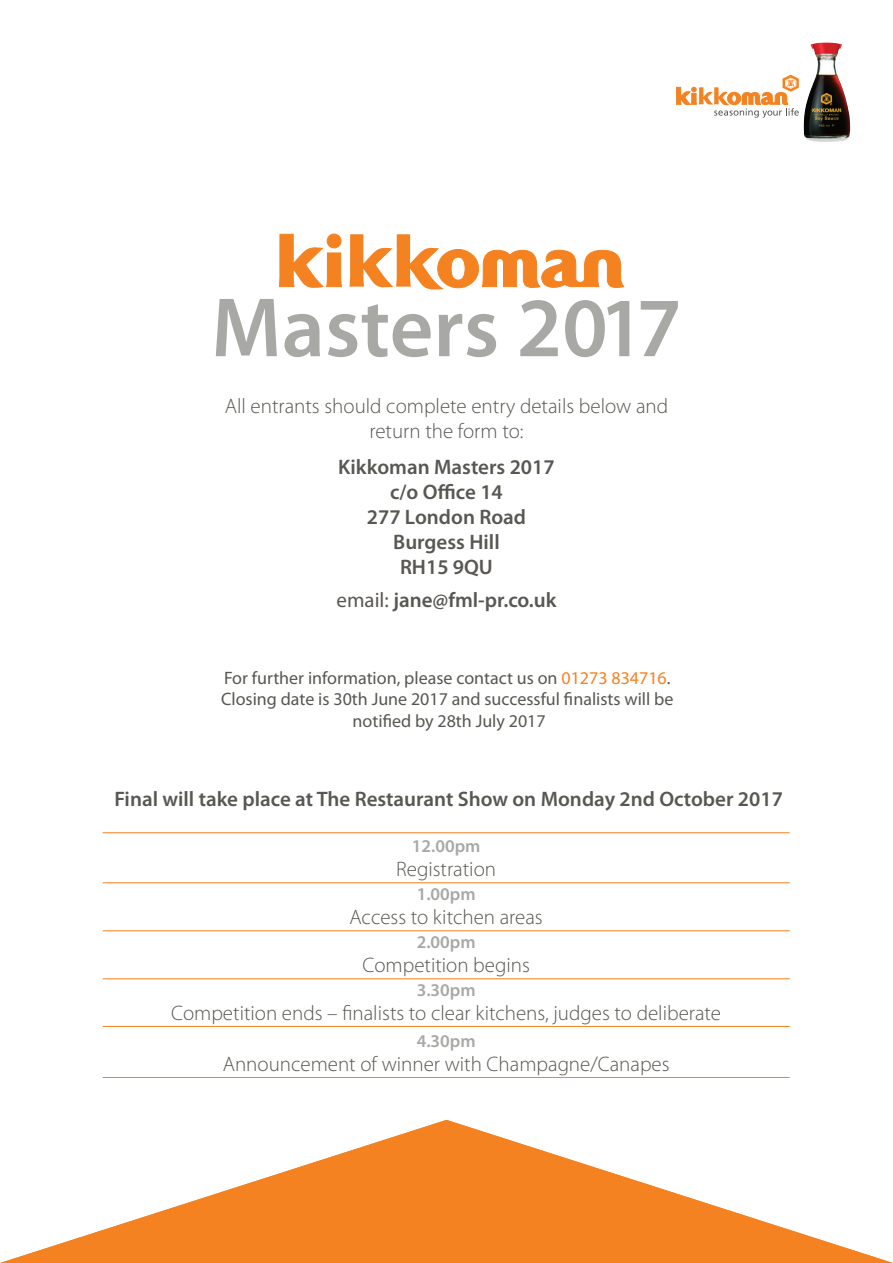
<style>
.page{position:relative;width:893px;height:1263px;background:#fff}
.page>*{position:absolute;margin:0;border:0;box-sizing:border-box;transform-origin:0 0}
.t1{font:600 84.9px "Myriad Pro";color:#a8a8a5}
.t2{font:300 21px/25.2px "Myriad Pro";color:#585752;text-align:center}
.t3{font:600 21px/25.2px "Myriad Pro";color:#585752;text-align:center}
.t4{font:18px/21.6px "Myriad Pro";color:#585752;text-align:center}
.t5{font:600 18px "Myriad Pro";color:#a8a8a5}
.s1{font-weight:400}
.s2{color:#f58220}
</style>
<div class="page">
<svg style="left:790px;top:72px;width:60px;height:60px"></svg>
<img style="left:804px;top:126px;width:46px;height:16px">
<svg style="left:676px;top:75px;width:123px;height:43px"></svg>
<img style="left:810px;top:43px;width:32px;height:29px">
<svg style="left:279px;top:233px;width:346px;height:57px"></svg>
<hr style="left:103px;top:832px;width:687px;height:1px;background:#f58220">
<hr style="left:103px;top:882px;width:687px;height:1px;background:#f58220">
<hr style="left:103px;top:930px;width:687px;height:1px;background:#f58220">
<hr style="left:103px;top:978px;width:687px;height:1px;background:#f58220">
<hr style="left:103px;top:1026px;width:687px;height:1px;background:#f58220">
<hr style="left:103px;top:1077px;width:687px;height:1px;background:#f58220">
<svg style="left:0;top:1120px;width:893px;height:143px"></svg>
<h1 class="t1" style="left:211px;top:296px;width:472px">Masters 2017</h1>
<p class="t2" style="left:225px;top:395px;width:445px">All entrants should complete entry details below and return the form to:</p>
<p class="t3" style="left:338px;top:456px;width:218px">Kikkoman Masters 2017 c/o Office 14<br>277 London Road<br>Burgess Hill<br>RH15 9QU</p>
<p class="t3" style="left:336px;top:589px;width:221px"><span class="s1">email:</span> jane@fml-pr.co.uk</p>
<p class="t4" style="left:221px;top:668px;width:454px">For further information, please contact us on <span class="s2">01273 834716</span>.<br>Closing date is 30th June 2017 and successful finalists will be notified by 28th July 2017</p>
<p class="t3" style="left:114px;top:788px;width:670px">Final will take place at The Restaurant Show on Monday 2nd October 2017</p>
<p class="t5" style="left:412px;top:839px;width:70px">12.00pm</p>
<p class="t2" style="left:396px;top:858px;width:101px">Registration</p>
<p class="t5" style="left:417px;top:887px;width:60px">1.00pm</p>
<p class="t2" style="left:350px;top:906px;width:195px">Access to kitchen areas</p>
<p class="t5" style="left:417px;top:935px;width:60px">2.00pm</p>
<p class="t2" style="left:362px;top:954px;width:169px">Competition begins</p>
<p class="t5" style="left:417px;top:983px;width:60px">3.30pm</p>
<p class="t2" style="left:171px;top:1002px;width:551px">Competition ends – finalists to clear kitchens, judges to deliberate</p>
<p class="t5" style="left:417px;top:1034px;width:60px">4.30pm</p>
<p class="t2" style="left:223px;top:1053px;width:448px">Announcement of winner with Champagne/Canapes</p>
</div>
